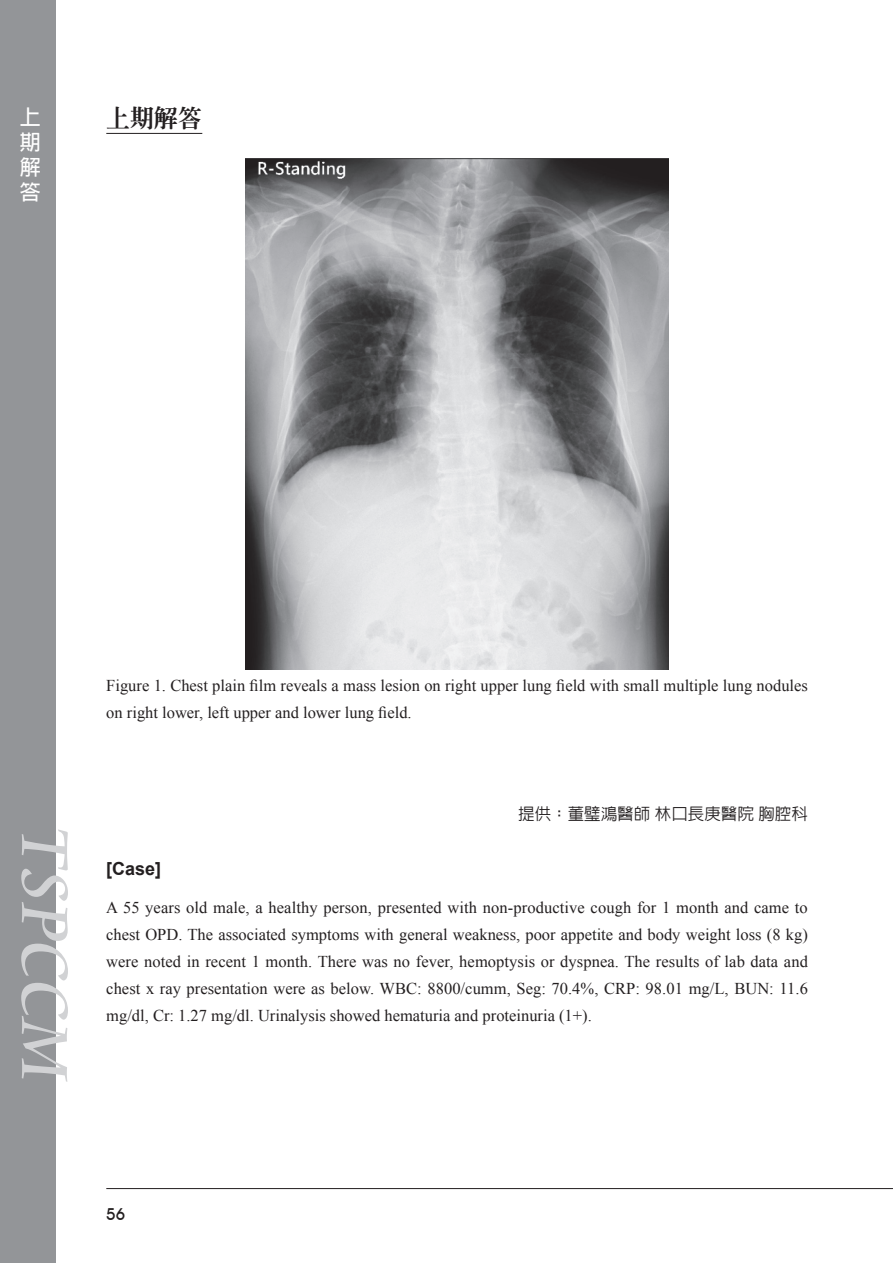
<style>
.page{position:relative;width:893px;height:1263px;background:#fff}
.page>*{position:absolute;margin:0;border:0;box-sizing:border-box;transform-origin:0 0}
.t1{font:72px "Cataneo BT";color:#d1d2d4}
.t2{font:800 24px "Inn Ming";color:#231f20}
.t3{font:700 21px/25.2px "AR Hei B5";color:#fff;text-align:justify}
.t4{font:700 18px "Arial";color:#231f20}
.t5{font:16.5px/27px "Times New Roman";color:#231f20;text-align:justify}
.t6{font:500 16.5px "AR Hei B5";color:#231f20}
.t7{font:500 16.5px "Avant Garde IT Cby BT";color:#231f20}
</style>
<div class="page">
<div style="left:0;top:0;width:55px;height:1263px;background:#939598"></div>
<hr style="left:106px;top:1188px;width:787px;height:1px;background:#231f20">
<hr style="left:106px;top:133px;width:96px;height:1px;background:#231f20">
<img style="left:246px;top:159px;width:423px;height:510px">
<p class="t3" style="left:20px;top:104px;width:22px">上期解答</p>
<h2 class="t2" style="left:106px;top:106px;width:98px">上期解答</h2>
<p class="t5" style="left:106px;top:672px;width:703px">Figure 1. Chest plain film reveals a mass lesion on right upper lung field with small multiple lung nodules on right lower, left upper and lower lung field.</p>
<h1 class="t1" style="left:90px;top:827px;width:260px;rotate:90deg">TSPCCM</h1>
<p class="t6" style="left:518px;top:806px;width:291px">提供：董璧鴻醫師林口長庚醫院胸腔科</p>
<p class="t4" style="left:106px;top:857px;width:57px">[Case]</p>
<p class="t5" style="left:106px;top:893px;width:703px">A 55 years old male, a healthy person, presented with non-productive cough for 1 month and came to chest OPD. The associated symptoms with general weakness, poor appetite and body weight loss (8 kg) were noted in recent 1 month. There was no fever, hemoptysis or dyspnea. The results of lab data and chest x ray presentation were as below. WBC: 8800/cumm, Seg: 70.4%, CRP: 98.01 mg/L, BUN: 11.6 mg/dl, Cr: 1.27 mg/dl. Urinalysis showed hematuria and proteinuria (1+).</p>
<p class="t7" style="left:106px;top:1204px;width:20px">56</p>
</div>
